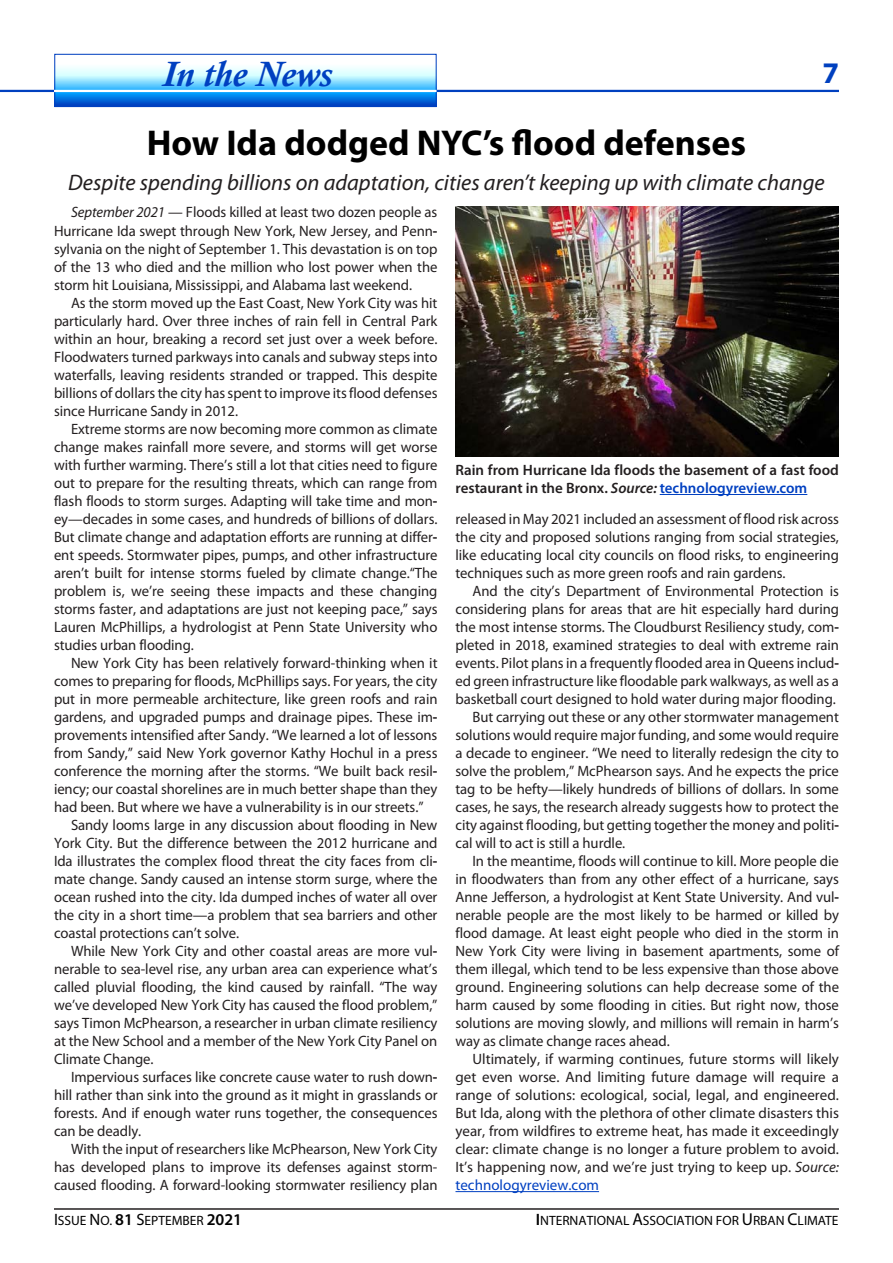
<style>
.page{position:relative;width:893px;height:1263px;background:#fff}
.page>*{position:absolute;margin:0;border:0;box-sizing:border-box;transform-origin:0 0}
.headline{font:700 36px "Myriad Pro";color:#000}
.t1{font:italic 700 36px "Calisto";color:#0040c0}
.headline-2{font:italic 22.5px "Myriad Pro";color:#231f20}
.subhead{font:15px/18px "Myriad Pro";letter-spacing:-.005em;color:#231f20;text-align:justify}
.subhead-2{font:600 15px/18px "Myriad Pro";color:#231f20}
.t2{font:13.5px "Myriad Pro";color:#000}
.s1{font-style:italic}
.s2{color:#0040c1}
.s3{font-size:16.5px}
.s4{font-weight:600;font-size:16.5px}
.s5{font-size:17.25px}
</style>
<div class="page">
<hr style="left:0;top:90px;width:839px;height:2px;background:#0040bf">
<svg style="left:56px;top:67px;width:379px;height:38px;background:#6abdf4"></svg>
<div style="left:54px;top:54px;width:383px;height:53px;border:1px solid #0040c0"></div>
<hr style="left:54px;top:90px;width:382px;height:2px;background:#fff">
<hr style="left:54px;top:1208px;width:785px;height:2px;background:#231f20">
<hr style="left:455px;top:1191px;width:144px;height:1px;background:#0040c1">
<img style="left:455px;top:206px;width:384px;height:250px">
<hr style="left:660px;top:494px;width:147px;height:1px;background:#0040c1">
<h1 class="t1" style="left:163px;top:54px;width:171px">In the News</h1>
<p class="headline" style="left:147px;top:119px;width:601px">How Ida dodged NYC’s flood defenses</p>
<p class="headline-2" style="left:68px;top:169px;width:758px">Despite spending billions on adaptation, cities aren’t keeping up with climate change</p>
<p class="subhead" style="left:54px;top:203px;width:385px;text-indent:17px"><span class="s1">September 2021</span> — Floods killed at least two dozen people as Hurricane Ida swept through New York, New Jersey, and Penns sylvania on the night of September 1. This devastation is on top of the 13 who died and the million who lost power when the storm hit Louisiana, Mississippi, and Alabama last weekend.</p>
<p class="subhead" style="left:54px;top:293px;width:385px;text-indent:17px">As the storm moved up the East Coast, New York City was hit particularly hard. Over three inches of rain fell in Central Park within an hour, breaking a record set just over a week before.<br>Floodwaters turned parkways into canals and subway steps into waterfalls, leaving residents stranded or trapped. This despite billions of dollars the city has spent to improve its flood defenses since Hurricane Sandy in 2012.</p>
<p class="subhead" style="left:54px;top:419px;width:385px;text-indent:17px">Extreme storms are now becoming more common as climate change makes rainfall more severe, and storms will get worse with further warming. There’s still a lot that cities need to figure out to prepare for the resulting threats, which can range from flash floods to storm surges. Adapting will take time and mone ey—decades in some cases, and hundreds of billions of dollars.<br>But climate change and adaptation efforts are running at differe ent speeds. Stormwater pipes, pumps, and other infrastructure aren’t built for intense storms fueled by climate change.“The problem is, we’re seeing these impacts and these changing storms faster, and adaptations are just not keeping pace,” says Lauren McPhillips, a hydrologist at Penn State University who studies urban flooding.</p>
<p class="subhead" style="left:54px;top:653px;width:385px;text-indent:17px">New York City has been relatively forward-thinking when it comes to preparing for floods, McPhillips says. For years, the city put in more permeable architecture, like green roofs and rain gardens, and upgraded pumps and drainage pipes. These imp provements intensified after Sandy. “We learned a lot of lessons from Sandy,” said New York governor Kathy Hochul in a press conference the morning after the storms. “We built back resili iency; our coastal shorelines are in much better shape than they had been. But where we have a vulnerability is in our streets.”</p>
<p class="subhead" style="left:54px;top:815px;width:385px;text-indent:17px">Sandy looms large in any discussion about flooding in New York City. But the difference between the 2012 hurricane and Ida illustrates the complex flood threat the city faces from clim mate change. Sandy caused an intense storm surge, where the ocean rushed into the city. Ida dumped inches of water all over the city in a short time—a problem that sea barriers and other coastal protections can’t solve.</p>
<p class="subhead" style="left:54px;top:941px;width:385px;text-indent:17px">While New York City and other coastal areas are more vuln nerable to sea-level rise, any urban area can experience what’s called pluvial flooding, the kind caused by rainfall. “The way we’ve developed New York City has caused the flood problem,” says Timon McPhearson, a researcher in urban climate resiliency at the New School and a member of the New York City Panel on Climate Change.</p>
<p class="subhead" style="left:54px;top:1067px;width:385px;text-indent:17px">Impervious surfaces like concrete cause water to rush downh hill rather than sink into the ground as it might in grasslands or forests. And if enough water runs together, the consequences can be deadly.</p>
<p class="subhead" style="left:54px;top:1139px;width:385px;text-indent:17px">With the input of researchers like McPhearson, New York City has developed plans to improve its defenses against storm&shy;caused flooding. A forward-looking stormwater resiliency plan</p>
<p class="subhead-2" style="left:455px;top:461px;width:385px">Rain from Hurricane Ida floods the basement of a fast food restaurant in the Bronx. <span class="s1">Source:</span> <span class="s2">technologyreview.com</span></p>
<p class="subhead" style="left:455px;top:510px;width:385px">released in May 2021 included an assessment of flood risk across the city and proposed solutions ranging from social strategies, like educating local city councils on flood risks, to engineering techniques such as more green roofs and rain gardens.</p>
<p class="subhead" style="left:455px;top:582px;width:385px;text-indent:17px">And the city’s Department of Environmental Protection is considering plans for areas that are hit especially hard during the most intense storms. The Cloudburst Resiliency study, comp pleted in 2018, examined strategies to deal with extreme rain events. Pilot plans in a frequently flooded area in Queens include ed green infrastructure like floodable park walkways, as well as a basketball court designed to hold water during major flooding.</p>
<p class="subhead" style="left:455px;top:708px;width:385px;text-indent:17px">But carrying out these or any other stormwater management solutions would require major funding, and some would require a decade to engineer. “We need to literally redesign the city to solve the problem,” McPhearson says. And he expects the price tag to be hefty—likely hundreds of billions of dollars. In some cases, he says, the research already suggests how to protect the city against flooding, but getting together the money and politic cal will to act is still a hurdle.</p>
<p class="subhead" style="left:455px;top:852px;width:385px;text-indent:17px">In the meantime, floods will continue to kill. More people die in floodwaters than from any other effect of a hurricane, says Anne Jefferson, a hydrologist at Kent State University. And vuln nerable people are the most likely to be harmed or killed by flood damage. At least eight people who died in the storm in New York City were living in basement apartments, some of them illegal, which tend to be less expensive than those above ground. Engineering solutions can help decrease some of the harm caused by some flooding in cities. But right now, those solutions are moving slowly, and millions will remain in harm’s way as climate change races ahead.</p>
<p class="subhead" style="left:455px;top:1050px;width:385px;text-indent:17px">Ultimately, if warming continues, future storms will likely get even worse. And limiting future damage will require a range of solutions: ecological, social, legal, and engineered.<br>But Ida, along with the plethora of other climate disasters this year, from wildfires to extreme heat, has made it exceedingly clear: climate change is no longer a future problem to avoid.<br>It’s happening now, and we’re just trying to keep up. <span class="s1">Source: </span><span class="s2">technologyreview.com</span></p>
<p class="t2" style="left:54px;top:1212px;width:190px"><span class="s3">I</span>SSUE <span class="s3">N</span>O. <span class="s4">81</span> <span class="s3">S</span>EPTEMBER <span class="s4">2021</span></p>
<p class="t2" style="left:536px;top:1212px;width:304px"><span class="s4">I</span>NTERNATIONAL <span class="s5">A</span>SSOCIATION FOR <span class="s5">U</span>RBAN <span class="s5">C</span>LIMATE</p>
</div>
